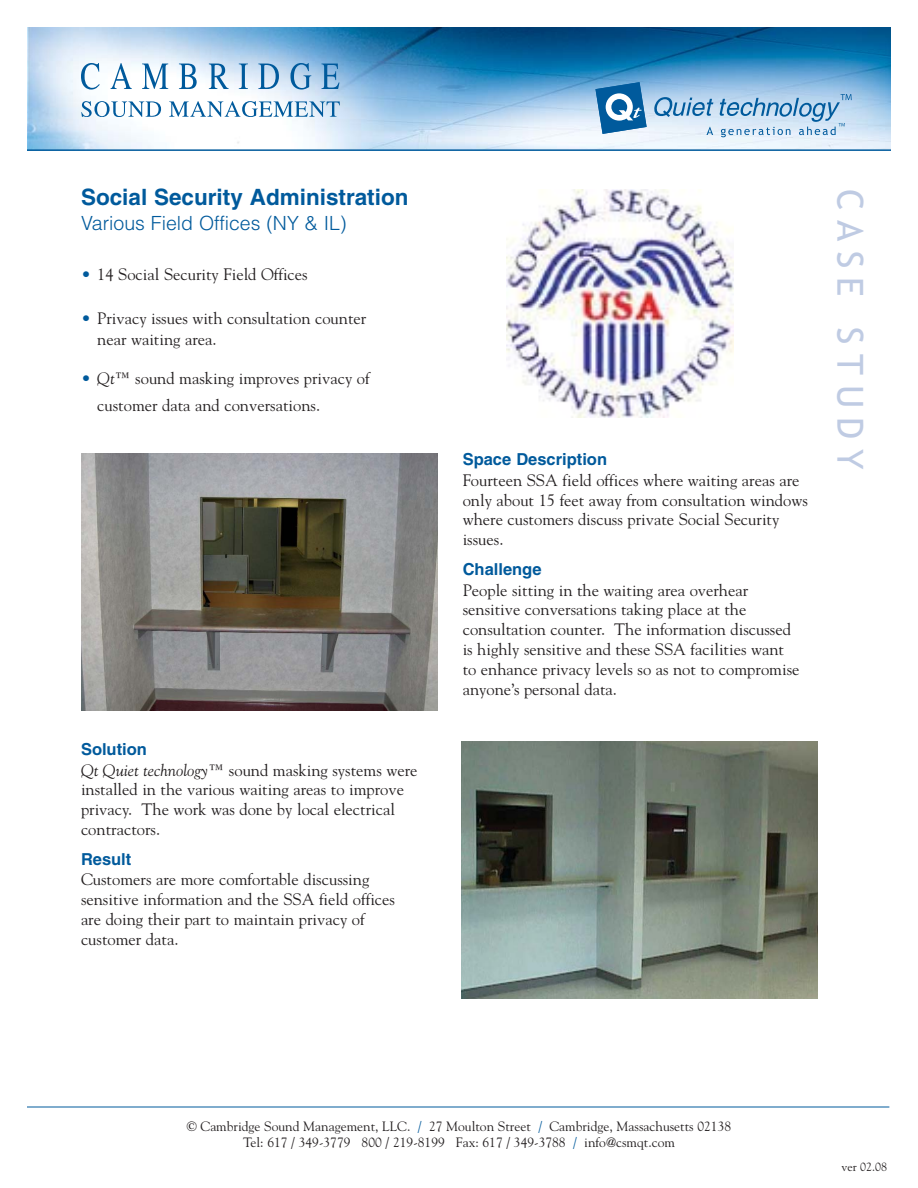
<style>
.page{position:relative;width:918px;height:1188px;background:#fff}
.page>*{position:absolute;margin:0;border:0;box-sizing:border-box;transform-origin:0 0}
.t1{font:36px "Trebuchet MS";letter-spacing:.26em;color:#bfcbe3}
.t2{font:700 22.5px "Helvetica";color:#005a9c}
.t3{font:300 19.5px "Helvetica";color:#005a9c}
.t4{font:16.5px/19.8px "Goudy";color:#231f20}
.t5{font:700 16.5px "Helvetica";color:#005a9c}
.t6{font:13.5px/16.2px "Goudy";color:#231f20;text-align:center}
.t7{font:12px "Goudy";color:#231f20}
.s1{color:#005a9c}
.s2{font-style:italic}
</style>
<div class="page">
<img style="left:27px;top:27px;width:864px;height:122px">
<hr style="left:27px;top:149px;width:864px;height:2px;background:#005a9c">
<hr style="left:27px;top:1107px;width:862px;height:1px;background:#005a9c">
<img style="left:506px;top:190px;width:228px;height:227px">
<svg style="left:81px;top:63px;width:19px;height:27px"></svg>
<svg style="left:111px;top:63px;width:21px;height:26px"></svg>
<svg style="left:142px;top:64px;width:26px;height:25px"></svg>
<svg style="left:179px;top:64px;width:18px;height:25px"></svg>
<svg style="left:209px;top:64px;width:20px;height:25px"></svg>
<svg style="left:239px;top:64px;width:9px;height:25px"></svg>
<svg style="left:258px;top:64px;width:21px;height:25px"></svg>
<svg style="left:290px;top:63px;width:21px;height:27px"></svg>
<svg style="left:321px;top:64px;width:18px;height:25px"></svg>
<svg style="left:81px;top:101px;width:80px;height:16px"></svg>
<svg style="left:169px;top:101px;width:171px;height:16px"></svg>
<svg style="left:596px;top:82px;width:51px;height:52px"></svg>
<svg style="left:654px;top:97px;width:59px;height:20px"></svg>
<svg style="left:706px;top:127px;width:7px;height:8px"></svg>
<svg style="left:719px;top:94px;width:132px;height:43px"></svg>
<img style="left:462px;top:742px;width:356px;height:256px">
<img style="left:81px;top:454px;width:356px;height:256px">
<h2 class="t2" style="left:81px;top:189px;width:329px">Social Security Administration</h2>
<p class="t3" style="left:81px;top:216px;width:267px">Various Field Offices (NY &amp; IL)</p>
<p class="t4" style="left:81px;top:266px;width:228px"><span class="s1">•</span> 14 Social Security Field Offices</p>
<p class="t4" style="left:97px;top:309px;width:271px;line-height:21px;text-indent:-16px"><span class="s1">•</span> Privacy issues with consultation counter near waiting area.</p>
<p class="t4" style="left:97px;top:366px;width:274px;line-height:27px;text-indent:-16px"><span class="s1">•</span> <span class="s2">Qt</span>™ sound masking improves privacy of customer data and conversations.</p>
<p class="t5" style="left:81px;top:743px;width:67px">Solution</p>
<p class="t4" style="left:81px;top:761px;width:338px"><span class="s2">Qt Quiet technology</span>™ sound masking systems were installed in the various waiting areas to improve privacy. The work was done by local electrical contractors.</p>
<p class="t5" style="left:81px;top:853px;width:52px">Result</p>
<p class="t4" style="left:81px;top:871px;width:316px">Customers are more comfortable discussing sensitive information and the SSA field offices are doing their part to maintain privacy of customer data.</p>
<p class="t5" style="left:463px;top:454px;width:146px">Space Description</p>
<p class="t4" style="left:463px;top:471px;width:347px">Fourteen SSA field offices where waiting areas are only about 15 feet away from consultation windows where customers discuss private Social Security issues.</p>
<p class="t5" style="left:463px;top:563px;width:80px">Challenge</p>
<p class="t4" style="left:463px;top:581px;width:338px">People sitting in the waiting area overhear sensitive conversations taking place at the consultation counter. The information discussed is highly sensitive and these SSA facilities want to enhance privacy levels so as not to compromise anyone’s personal data.</p>
<h1 class="t1" style="left:864px;top:189px;width:282px;rotate:90deg">CASE STUDY</h1>
<p class="t6" style="left:187px;top:1119px;width:546px">© Cambridge Sound Management, LLC. <span class="s1">/</span> 27 Moulton Street <span class="s1">/</span> Cambridge, Massachusetts 02138<br>Tel: 617 / 349-3779 800 / 219-8199 Fax: 617 / 349-3788 <span class="s1">/</span> info@csmqt.com</p>
<p class="t7" style="left:842px;top:1162px;width:47px">ver 02.08</p>
</div>
